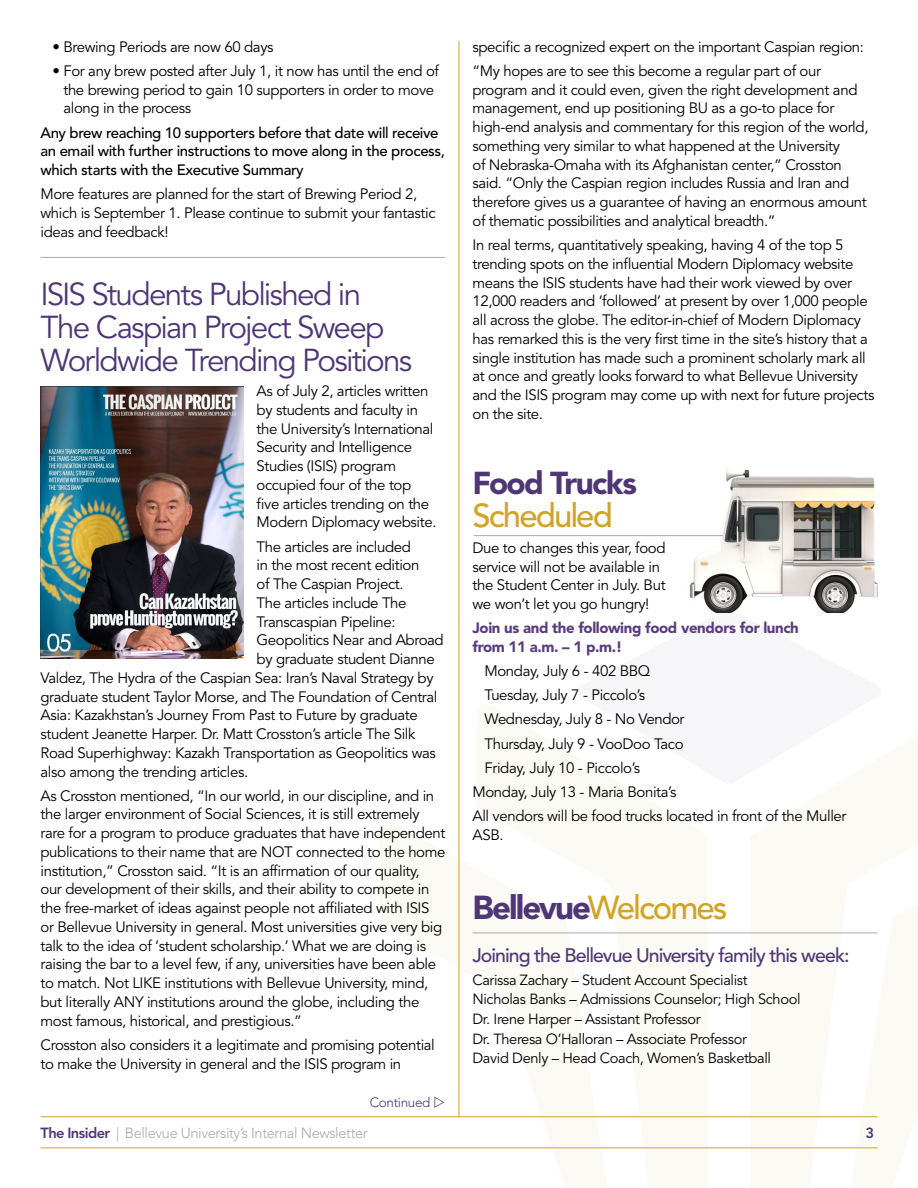
<style>
.page{position:relative;width:918px;height:1188px;background:#fff}
.page>*{position:absolute;margin:0;border:0;box-sizing:border-box;transform-origin:0 0}
.t1{font:900 33px "Avenir LT Std";letter-spacing:-.055em;color:#4f3674}
.t2{font:500 33px "Avenir LT Std";letter-spacing:-.06em;color:#cfa427}
.t3{font:31.5px/33px "Avenir LT Std";letter-spacing:-.055em;color:#4f3674}
.t4{font:900 31.5px "Avenir LT Std";letter-spacing:-.05em;color:#4f3674}
.t5{font:500 19.5px "Avenir LT Std";letter-spacing:-.05em;color:#4f3674}
.t6{font:15px/18.8px "Avenir LT Std";letter-spacing:-.025em;color:#000}
.t7{font:500 15px/18.8px "Avenir LT Std";letter-spacing:-.025em;color:#000}
.t8{font:900 15px/18.8px "Avenir LT Std";letter-spacing:-.025em;color:#593c81}
.t9{font:14.7px/19.6px "Avenir LT Std";letter-spacing:-.025em;color:#000}
.t10{font:300 14.7px "Avenir LT Std";letter-spacing:-.025em;color:#a7a9ac}
.t11{font:800 14.7px "Avenir LT Std";color:#4f3674}
.t12{font:300 13.5px "Avenir LT Std";letter-spacing:-.025em;color:#4f3674}
.s1{font-weight:500;color:#cfa427}
.s2{font-weight:800;color:#4f3674}
</style>
<div class="page">
<svg style="left:750px;top:735px;width:168px;height:453px;fill:#fcfaf4"></svg>
<svg style="left:844px;top:821px;width:74px;height:367px"></svg>
<svg style="left:477px;top:703px;width:231px;height:485px;fill:#fcfaf4"></svg>
<svg style="left:379px;top:821px;width:235px;height:367px"></svg>
<svg style="left:576px;top:703px;width:306px;height:82px"></svg>
<hr style="left:40px;top:1116px;width:838px;height:1px;background:#cfa427">
<hr style="left:40px;top:1148px;width:838px;height:1px;background:#cfa427">
<hr style="left:459px;top:41px;width:1px;height:1076px;background:#cfa427">
<hr style="left:40px;top:257px;width:406px;height:1px;background:#a7a9ac">
<img style="left:681px;top:469px;width:197px;height:144px">
<hr style="left:474px;top:535px;width:249px;height:1px;background:#a7a9ac">
<hr style="left:472px;top:933px;width:406px;height:1px;background:#a7a9ac">
<img style="left:41px;top:387px;width:202px;height:271px">
<svg style="left:435px;top:1097px;width:10px;height:11px"></svg>
<p class="t6" style="left:52px;top:38px;width:223px">• Brewing Periods are now 60 days</p>
<p class="t6" style="left:63px;top:62px;width:377px;text-indent:-11px">• For any brew posted after July 1, it now has until the end of the brewing period to gain 10 supporters in order to move along in the process</p>
<p class="t7" style="left:40px;top:123px;width:406px">Any brew reaching 10 supporters before that date will receive an email with further instructions to move along in the process, which starts with the Executive Summary</p>
<p class="t6" style="left:40px;top:185px;width:397px">More features are planned for the start of Brewing Period 2, which is September 1. Please continue to submit your fantastic ideas and feedback!</p>
<h2 class="t3" style="left:40px;top:278px;width:373px">ISIS Students Published in<br>The Caspian Project Sweep<br>Worldwide Trending Positions</h2>
<p class="t6" style="left:257px;top:382px;width:181px">As of July 2, articles written by students and faculty in the University’s International<br>Security and Intelligence<br>Studies (ISIS) program occupied four of the top five articles trending on the<br>Modern Diplomacy website.</p>
<p class="t6" style="left:257px;top:537px;width:156px">The articles are included</p>
<p class="t6" style="left:257px;top:556px;width:164px">in the most recent edition</p>
<p class="t6" style="left:257px;top:575px;width:149px">of The Caspian Project.</p>
<p class="t6" style="left:257px;top:594px;width:151px">The articles include The</p>
<p class="t6" style="left:257px;top:612px;width:141px">Transcaspian Pipeline:</p>
<p class="t6" style="left:257px;top:631px;width:189px">Geopolitics Near and Abroad</p>
<p class="t6" style="left:257px;top:650px;width:180px">by graduate student Dianne</p>
<p class="t6" style="left:41px;top:669px;width:395px">Valdez, The Hydra of the Caspian Sea: Iran’s Naval Strategy by</p>
<p class="t6" style="left:41px;top:687px;width:399px">graduate student Taylor Morse, and The Foundation of Central</p>
<p class="t6" style="left:41px;top:706px;width:379px">Asia: Kazakhstan’s Journey From Past to Future by graduate</p>
<p class="t6" style="left:41px;top:725px;width:376px">student Jeanette Harper. Dr. Matt Crosston’s article The Silk</p>
<p class="t6" style="left:41px;top:744px;width:397px">Road Superhighway: Kazakh Transportation as Geopolitics was</p>
<p class="t6" style="left:41px;top:762px;width:209px">also among the trending articles.</p>
<p class="t6" style="left:41px;top:787px;width:407px">As Crosston mentioned, “In our world, in our discipline, and in the larger environment of Social Sciences, it is still extremely rare for a program to produce graduates that have independent publications to their name that are NOT connected to the home institution,” Crosston said. “It is an affirmation of our quality,<br>our development of their skills, and their ability to compete in the free-market of ideas against people not affiliated with ISIS or Bellevue University in general. Most universities give very big talk to the idea of ‘student scholarship.’ What we are doing is raising the bar to a level few, if any, universities have been able to match. Not LIKE institutions with Bellevue University, mind, but literally ANY institutions around the globe, including the most famous, historical, and prestigious.”</p>
<p class="t6" style="left:41px;top:1036px;width:396px">Crosston also considers it a legitimate and promising potential to make the University in general and the ISIS program in</p>
<p class="t12" style="left:370px;top:1095px;width:62px">Continued</p>
<p class="t6" style="left:473px;top:35px;width:393px;line-height:24.2px">specific a recognized expert on the important Caspian region: “My hopes are to see this become a regular part of our</p>
<p class="t6" style="left:473px;top:81px;width:398px">program and it could even, given the right development and management, end up positioning BU as a go-to place for high-end analysis and commentary for this region of the world, something very similar to what happened at the University<br>of Nebraska-Omaha with its Afghanistan center,” Crosston said. “Only the Caspian region includes Russia and Iran and therefore gives us a guarantee of having an enormous amount of thematic possibilities and analytical breadth.”</p>
<p class="t6" style="left:473px;top:236px;width:403px">In real terms, quantitatively speaking, having 4 of the top 5 trending spots on the influential Modern Diplomacy website means the ISIS students have had their work viewed by over 12,000 readers and ‘followed’ at present by over 1,000 people all across the globe. The editor-in-chief of Modern Diplomacy has remarked this is the very first time in the site’s history that a single institution has made such a prominent scholarly mark all at once and greatly looks forward to what Bellevue University and the ISIS program may come up with next for future projects on the site.</p>
<h2 class="t4" style="left:472px;top:464px;width:166px">Food Trucks</h2>
<h1 class="t2" style="left:472px;top:497px;width:142px">Scheduled</h1>
<p class="t6" style="left:472px;top:539px;width:195px">Due to changes this year, food service will not be available in the Student Center in July. But we won’t let you go hungry!</p>
<p class="t8" style="left:472px;top:619px;width:328px">Join us and the following food vendors for lunch from 11 a.m. – 1 p.m.!</p>
<p class="t6" style="left:484px;top:662px;width:167px">Monday, July 6 - 402 BBQ</p>
<p class="t6" style="left:484px;top:686px;width:162px">Tuesday, July 7 - Piccolo’s</p>
<p class="t6" style="left:484px;top:710px;width:202px">Wednesday, July 8 - No Vendor</p>
<p class="t6" style="left:484px;top:735px;width:201px">Thursday, July 9 - VooDoo Taco</p>
<p class="t6" style="left:484px;top:759px;width:157px">Friday, July 10 - Piccolo’s</p>
<p class="t6" style="left:472px;top:783px;width:206px">Monday, July 13 - Maria Bonita’s</p>
<p class="t6" style="left:472px;top:807px;width:376px">All vendors will be food trucks located in front of the Muller</p>
<p class="t6" style="left:472px;top:826px;width:33px">ASB.</p>
<h1 class="t1" style="left:472px;top:888px;width:257px">Bellevue<span class="s1">Welcomes</span></h1>
<h3 class="t5" style="left:472px;top:944px;width:379px">Joining the Bellevue University family this week:</h3>
<p class="t9" style="left:472px;top:970px;width:330px">Carissa Zachary – Student Account Specialist Nicholas Banks – Admissions Counselor; High School Dr. Irene Harper – Assistant Professor<br>Dr. Theresa O’Halloran – Associate Professor<br>David Denly – Head Coach, Women’s Basketball</p>
<p class="t10" style="left:40px;top:1125px;width:329px"><span class="s2">The Insider</span> | Bellevue University’s Internal Newsletter</p>
<p class="t11" style="left:865px;top:1124px;width:10px">3</p>
</div>
